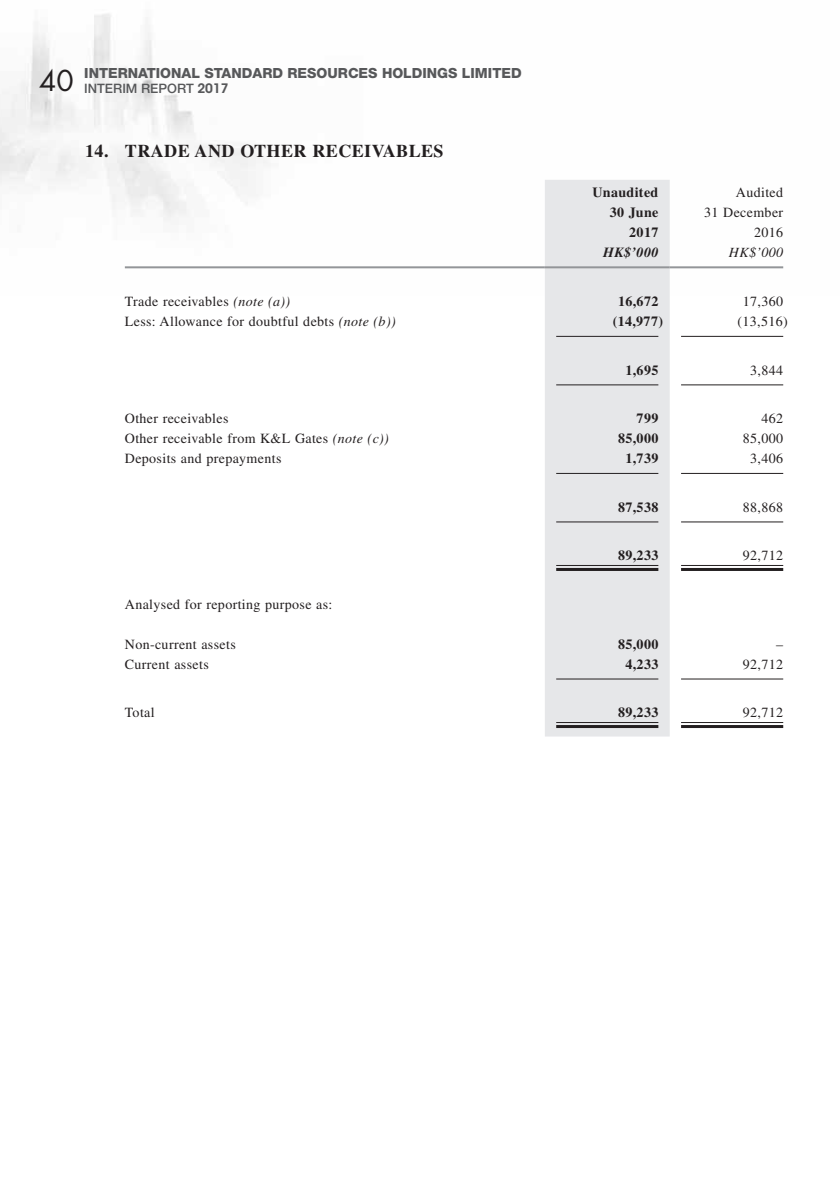
<style>
.page{position:relative;width:840px;height:1191px;background:#fff}
.page>*{position:absolute;margin:0;border:0;box-sizing:border-box;transform-origin:0 0}
.t1{font:700 18px "Times LT Std";letter-spacing:.025em;color:#231f20}
.t2{font:14px/20px "Times LT Std";letter-spacing:.025em;color:#231f20;text-align:right}
.t3{font:700 14px/20px "Times LT Std";letter-spacing:.025em;color:#231f20;text-align:right}
.t4{font:800 14px "Helvetica Neue LT Std";color:#57585a}
.t5{font:italic 700 14px "Times LT Std";color:#231f20}
.t6{font:italic 14px "Times LT Std";color:#231f20}
.t7{font:500 13px "Helvetica Neue LT Std";color:#57585a}
.s1{font-family:"Futura Std";font-weight:400;font-size:28px;color:#231f20}
.s2{font-family:"ITC Avant Garde Std";font-weight:600}
.s3{font-style:italic}
</style>
<div class="page">
<img style="left:0;top:13px;width:784px;height:283px">
<div style="left:544px;top:180px;width:125px;height:556px;background:#e6e7e9"></div>
<hr style="left:125px;top:266px;width:419px;height:2px;background:#939598">
<hr style="left:544px;top:266px;width:125px;height:2px;background:#939598">
<hr style="left:669px;top:266px;width:113px;height:2px;background:#939598">
<hr style="left:556px;top:336px;width:102px;height:1px;background:#231f20">
<hr style="left:680px;top:336px;width:102px;height:1px;background:#231f20">
<hr style="left:556px;top:384px;width:102px;height:1px;background:#231f20">
<hr style="left:680px;top:384px;width:102px;height:1px;background:#231f20">
<hr style="left:556px;top:473px;width:102px;height:1px;background:#231f20">
<hr style="left:680px;top:473px;width:102px;height:1px;background:#231f20">
<hr style="left:556px;top:521px;width:102px;height:1px;background:#231f20">
<hr style="left:680px;top:521px;width:102px;height:1px;background:#231f20">
<hr style="left:556px;top:565px;width:102px;height:1px;background:#231f20">
<hr style="left:556px;top:568px;width:102px;height:3px;background:#231f20">
<hr style="left:680px;top:565px;width:102px;height:1px;background:#231f20">
<hr style="left:680px;top:568px;width:102px;height:3px;background:#231f20">
<hr style="left:556px;top:678px;width:102px;height:1px;background:#231f20">
<hr style="left:680px;top:678px;width:102px;height:1px;background:#231f20">
<hr style="left:556px;top:722px;width:102px;height:1px;background:#231f20">
<hr style="left:556px;top:725px;width:102px;height:3px;background:#231f20">
<hr style="left:680px;top:722px;width:102px;height:1px;background:#231f20">
<hr style="left:680px;top:725px;width:102px;height:3px;background:#231f20">
<p class="t4" style="left:84px;top:65px;width:438px">INTERNATIONAL STANDARD RESOURCES HOLDINGS LIMITED</p>
<p class="t7" style="left:39px;top:80px;width:191px"><span class="s1">40</span> INTERIM REPORT <span class="s2">2017</span></p>
<p class="t1" style="left:85px;top:140px;width:360px">14. TRADE AND OTHER RECEIVABLES</p>
<p class="t3" style="left:592px;top:182px;width:67px">Unaudited<br>30 June<br>2017</p>
<p class="t2" style="left:703px;top:183px;width:80px">Audited<br>31 December<br>2016</p>
<p class="t5" style="left:603px;top:244px;width:56px">HK$’000</p>
<p class="t6" style="left:728px;top:245px;width:56px">HK$’000</p>
<p class="t2" style="left:125px;top:291px;width:167px">Trade receivables <span class="s3">(note (a))</span></p>
<p class="t3" style="left:617px;top:291px;width:42px">16,672</p>
<p class="t2" style="left:742px;top:291px;width:42px">17,360</p>
<p class="t2" style="left:125px;top:311px;width:272px">Less: Allowance for doubtful debts <span class="s3">(note (b))</span></p>
<p class="t3" style="left:612px;top:311px;width:52px">(14,977)</p>
<p class="t2" style="left:737px;top:311px;width:52px">(13,516)</p>
<p class="t3" style="left:625px;top:359px;width:34px">1,695</p>
<p class="t2" style="left:749px;top:360px;width:34px">3,844</p>
<p class="t2" style="left:125px;top:408px;width:105px">Other receivables</p>
<p class="t3" style="left:636px;top:408px;width:23px">799</p>
<p class="t2" style="left:761px;top:408px;width:23px">462</p>
<p class="t2" style="left:125px;top:428px;width:265px">Other receivable from K&amp;L Gates <span class="s3">(note (c))</span></p>
<p class="t3" style="left:617px;top:428px;width:42px">85,000</p>
<p class="t2" style="left:742px;top:428px;width:42px">85,000</p>
<p class="t2" style="left:125px;top:448px;width:158px">Deposits and prepayments</p>
<p class="t3" style="left:625px;top:448px;width:34px">1,739</p>
<p class="t2" style="left:749px;top:448px;width:34px">3,406</p>
<p class="t3" style="left:617px;top:496px;width:42px">87,538</p>
<p class="t2" style="left:742px;top:497px;width:42px">88,868</p>
<p class="t3" style="left:617px;top:545px;width:42px">89,233</p>
<p class="t2" style="left:742px;top:545px;width:42px">92,712</p>
<p class="t2" style="left:125px;top:594px;width:209px">Analysed for reporting purpose as:</p>
<p class="t2" style="left:125px;top:634px;width:112px">Non-current assets</p>
<p class="t3" style="left:617px;top:633px;width:42px">85,000</p>
<p class="t2" style="left:775px;top:634px;width:8px">–</p>
<p class="t2" style="left:125px;top:654px;width:85px">Current assets</p>
<p class="t3" style="left:625px;top:653px;width:34px">4,233</p>
<p class="t2" style="left:742px;top:654px;width:42px">92,712</p>
<p class="t2" style="left:125px;top:702px;width:31px">Total</p>
<p class="t3" style="left:617px;top:702px;width:42px">89,233</p>
<p class="t2" style="left:742px;top:702px;width:42px">92,712</p>
</div>
